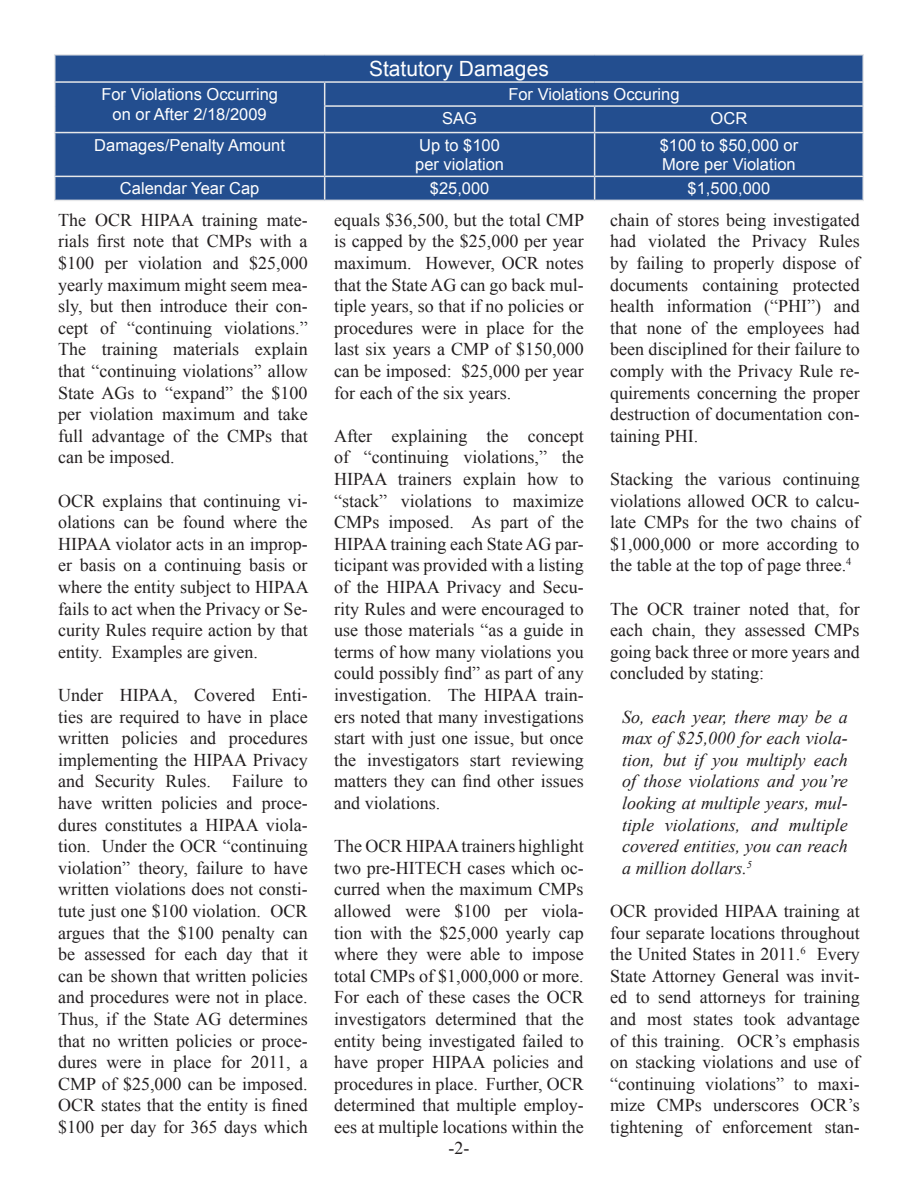
<style>
.page{position:relative;width:918px;height:1188px;background:#fff}
.page>*{position:absolute;margin:0;border:0;box-sizing:border-box;transform-origin:0 0}
.t1{font:21px "Arial";color:#fff}
.t2{font:18px/21.6px "Times New Roman";color:#231f20;text-align:justify}
.t3{font:italic 18px/21.6px "Times New Roman";color:#231f20;text-align:justify}
.t4{font:16.5px "Arial";color:#fff}
</style>
<div class="page">
<div style="left:55px;top:56px;width:807px;height:144px;background:#234e8f"></div>
<hr style="left:54px;top:54px;width:271px;height:2px;background:#e6e7e9">
<hr style="left:325px;top:54px;width:270px;height:2px;background:#e6e7e9">
<hr style="left:595px;top:54px;width:269px;height:2px;background:#e6e7e9">
<hr style="left:862px;top:56px;width:2px;height:25px;background:#e6e7e9">
<hr style="left:54px;top:81px;width:271px;height:2px;background:#e6e7e9">
<hr style="left:325px;top:81px;width:270px;height:2px;background:#e6e7e9">
<hr style="left:595px;top:81px;width:269px;height:2px;background:#e6e7e9">
<hr style="left:862px;top:83px;width:2px;height:22px;background:#e6e7e9">
<svg style="left:54px;top:56px;width:1px;height:76px"></svg>
<hr style="left:324px;top:105px;width:271px;height:2px;background:#e6e7e9">
<svg style="left:324px;top:83px;width:1px;height:49px"></svg>
<hr style="left:595px;top:105px;width:269px;height:2px;background:#e6e7e9">
<svg style="left:594px;top:107px;width:1px;height:25px"></svg>
<hr style="left:862px;top:107px;width:2px;height:25px;background:#e6e7e9">
<hr style="left:54px;top:132px;width:271px;height:1px;background:#e6e7e9">
<hr style="left:54px;top:133px;width:1px;height:43px;background:#e6e7e9">
<hr style="left:325px;top:132px;width:270px;height:1px;background:#e6e7e9">
<hr style="left:324px;top:133px;width:1px;height:43px;background:#e6e7e9">
<hr style="left:595px;top:132px;width:269px;height:1px;background:#e6e7e9">
<hr style="left:594px;top:133px;width:1px;height:43px;background:#e6e7e9">
<hr style="left:862px;top:133px;width:2px;height:43px;background:#e6e7e9">
<hr style="left:54px;top:176px;width:271px;height:1px;background:#e6e7e9">
<svg style="left:54px;top:177px;width:1px;height:23px"></svg>
<hr style="left:325px;top:176px;width:270px;height:1px;background:#e6e7e9">
<svg style="left:324px;top:177px;width:1px;height:23px"></svg>
<hr style="left:595px;top:176px;width:269px;height:1px;background:#e6e7e9">
<svg style="left:594px;top:177px;width:1px;height:23px"></svg>
<hr style="left:862px;top:177px;width:2px;height:23px;background:#e6e7e9">
<hr style="left:54px;top:200px;width:271px;height:1px;background:#e6e7e9">
<hr style="left:325px;top:200px;width:270px;height:1px;background:#e6e7e9">
<hr style="left:595px;top:200px;width:269px;height:1px;background:#e6e7e9">
<p class="t4" style="left:101px;top:83px;width:178px">For Violations Occurring</p>
<p class="t4" style="left:113px;top:103px;width:156px">on or After 2/18/2009</p>
<p class="t1" style="left:369px;top:55px;width:181px">Statutory Damages</p>
<p class="t4" style="left:508px;top:83px;width:173px">For Violations Occuring</p>
<p class="t4" style="left:442px;top:107px;width:36px">SAG</p>
<p class="t4" style="left:711px;top:107px;width:38px">OCR</p>
<p class="t4" style="left:94px;top:134px;width:192px">Damages/Penalty Amount</p>
<p class="t4" style="left:419px;top:134px;width:82px">Up to $100</p>
<p class="t4" style="left:415px;top:154px;width:90px">per violation</p>
<p class="t4" style="left:660px;top:134px;width:140px">$100 to $50,000 or</p>
<p class="t4" style="left:662px;top:154px;width:135px">More per Violation</p>
<p class="t4" style="left:120px;top:178px;width:141px">Calendar Year Cap</p>
<p class="t4" style="left:430px;top:178px;width:61px">$25,000</p>
<p class="t4" style="left:688px;top:178px;width:84px">$1,500,000</p>
<p class="t2" style="left:58px;top:209px;width:251px">The OCR HIPAA training mate&shy;rials first note that CMPs with a $100 per violation and $25,000 yearly maximum might seem mea&shy;sly, but then introduce their con&shy;cept of “continuing violations.” The training materials explain that “continuing violations” allow State AGs to “expand” the $100 per violation maximum and take full advantage of the CMPs that can be imposed.</p>
<p class="t2" style="left:58px;top:489px;width:252px">OCR explains that continuing vi&shy;olations can be found where the HIPAA violator acts in an improp&shy;er basis on a continuing basis or where the entity subject to HIPAA fails to act when the Privacy or Se&shy;curity Rules require action by that entity. Examples are given.</p>
<p class="t2" style="left:58px;top:684px;width:251px">Under HIPAA, Covered Enti&shy;ties are required to have in place written policies and procedures implementing the HIPAA Privacy and Security Rules. Failure to have written policies and proce&shy;dures constitutes a HIPAA viola&shy;tion. Under the OCR “continuing violation” theory, failure to have written violations does not consti&shy;tute just one $100 violation. OCR argues that the $100 penalty can be assessed for each day that it can be shown that written policies and procedures were not in place.<br>Thus, if the State AG determines that no written policies or proce&shy;dures were in place for 2011, a CMP of $25,000 can be imposed.<br>OCR states that the entity is fined $100 per day for 365 days which</p>
<p class="t2" style="left:334px;top:209px;width:252px">equals $36,500, but the total CMP is capped by the $25,000 per year maximum. However, OCR notes that the State AG can go back mul&shy;tiple years, so that if no policies or procedures were in place for the last six years a CMP of $150,000 can be imposed: $25,000 per year for each of the six years.</p>
<p class="t2" style="left:334px;top:425px;width:251px">After explaining the concept of “continuing violations,” the HIPAA trainers explain how to “stack” violations to maximize CMPs imposed. As part of the HIPAA training each State AG par&shy;ticipant was provided with a listing of the HIPAA Privacy and Secu&shy;rity Rules and were encouraged to use those materials “as a guide in terms of how many violations you could possibly find” as part of any investigation. The HIPAA train&shy;ers noted that many investigations start with just one issue, but once the investigators start reviewing matters they can find other issues and violations.</p>
<p class="t2" style="left:334px;top:835px;width:251px">The OCR HIPAA trainers highlight two pre-HITECH cases which oc&shy;curred when the maximum CMPs allowed were $100 per viola&shy;tion with the $25,000 yearly cap where they were able to impose total CMPs of $1,000,000 or more.<br>For each of these cases the OCR investigators determined that the entity being investigated failed to have proper HIPAA policies and procedures in place. Further, OCR determined that multiple employ&shy;ees at multiple locations within the</p>
<p class="t2" style="left:449px;top:1137px;width:22px">-2-</p>
<p class="t2" style="left:610px;top:209px;width:251px">chain of stores being investigated had violated the Privacy Rules by failing to properly dispose of documents containing protected health information (“PHI”) and that none of the employees had been disciplined for their failure to comply with the Privacy Rule re&shy;quirements concerning the proper destruction of documentation con&shy;taining PHI.</p>
<p class="t2" style="left:610px;top:468px;width:251px">Stacking the various continuing violations allowed OCR to calcu&shy;late CMPs for the two chains of $1,000,000 or more according to the table at the top of page three.<sup>4</sup></p>
<p class="t2" style="left:610px;top:597px;width:251px">The OCR trainer noted that, for each chain, they assessed CMPs going back three or more years and concluded by stating:</p>
<p class="t3" style="left:622px;top:705px;width:227px">So, each year, there may be a max of $25,000 for each viola&shy;tion, but if you multiply each of those violations and you’re looking at multiple years, mul&shy;tiple violations, and multiple covered entities, you can reach a million dollars.<sup>5</sup></p>
<p class="t2" style="left:610px;top:900px;width:251px">OCR provided HIPAA training at four separate locations throughout the United States in 2011.<sup>6</sup> Every State Attorney General was invit&shy;ed to send attorneys for training and most states took advantage of this training. OCR’s emphasis on stacking violations and use of “continuing violations” to maxi&shy;mize CMPs underscores OCR’s tightening of enforcement stan-</p>
</div>
